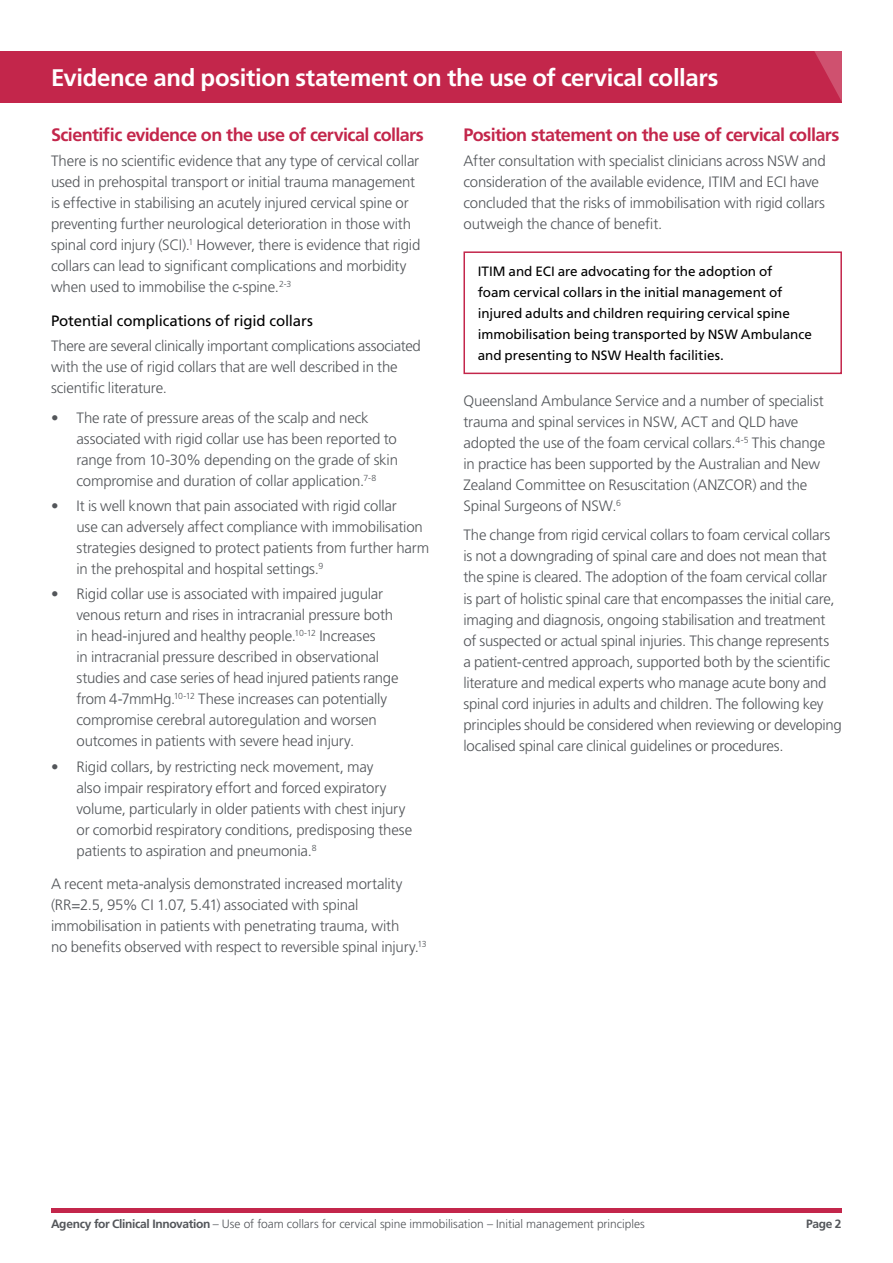
<style>
.page{position:relative;width:893px;height:1263px;background:#fff}
.page>*{position:absolute;margin:0;border:0;box-sizing:border-box;transform-origin:0 0}
._1__HeadingWhite_Lon{font:700 24px "Frutiger LT Std";letter-spacing:-.015em;color:#fff}
._2__Subheading_Bold{font:700 18px "Frutiger LT Std";letter-spacing:-.03em;color:#c3264b}
._5__Body_Copy_10_14p{font:300 15px/21px "Frutiger LT Std";letter-spacing:-.015em;color:#53565a}
._4__MiniSubHeading_B{font:15px "Frutiger LT Std";letter-spacing:-.01em;color:#000101}
.Highlight_BodyCopy{font:13.5px/21px "Frutiger LT Std";letter-spacing:-.005em;color:#000}
.t1{font:300 12px "Frutiger LT Std";letter-spacing:-.005em;color:#53565a}
.t2{font:700 12px "Frutiger LT Std";color:#53565a}
.s1{font-weight:700}
</style>
<div class="page">
<hr style="left:51px;top:1209px;width:791px;height:4px;background:#c3264b">
<div style="left:0;top:51px;width:842px;height:51px;background:#c3264b"></div>
<svg style="left:814px;top:51px;width:28px;height:51px"></svg>
<div style="left:463px;top:251px;width:379px;height:123px;border:2px solid #c3264b"></div>
<p class="_1__HeadingWhite_Lon" style="left:51px;top:63px;width:669px">Evidence and position statement on the use of cervical collars</p>
<h2 class="_2__Subheading_Bold" style="left:51px;top:124px;width:374px">Scientific evidence on the use of cervical collars</h2>
<p class="_5__Body_Copy_10_14p" style="left:51px;top:151px;width:371px">There is no scientific evidence that any type of cervical collar used in prehospital transport or initial trauma management is effective in stabilising an acutely injured cervical spine or preventing further neurological deterioration in those with spinal cord injury (SCI).<sup>1</sup> However, there is evidence that rigid collars can lead to significant complications and morbidity when used to immobilise the c-spine.<sup>2-3</sup></p>
<p class="_4__MiniSubHeading_B" style="left:51px;top:312px;width:263px">Potential complications of rigid collars</p>
<p class="_5__Body_Copy_10_14p" style="left:51px;top:336px;width:371px">There are several clinically important complications associated with the use of rigid collars that are well described in the scientific literature.</p>
<p class="_5__Body_Copy_10_14p" style="left:77px;top:407px;width:323px;text-indent:-26px">• The rate of pressure areas of the scalp and neck associated with rigid collar use has been reported to range from 10-30% depending on the grade of skin compromise and duration of collar application.<sup>7-8</sup></p>
<p class="_5__Body_Copy_10_14p" style="left:77px;top:496px;width:354px;text-indent:-26px">• It is well known that pain associated with rigid collar<br>use can adversely affect compliance with immobilisation strategies designed to protect patients from further harm in the prehospital and hospital settings.<sup>9</sup></p>
<p class="_5__Body_Copy_10_14p" style="left:77px;top:584px;width:323px;text-indent:-26px">• Rigid collar use is associated with impaired jugular venous return and rises in intracranial pressure both in head-injured and healthy people.<sup>10-12</sup> Increases<br>in intracranial pressure described in observational studies and case series of head injured patients range from 4-7mmHg.<sup>10-12</sup> These increases can potentially compromise cerebral autoregulation and worsen outcomes in patients with severe head injury.</p>
<p class="_5__Body_Copy_10_14p" style="left:77px;top:756px;width:337px;text-indent:-26px">• Rigid collars, by restricting neck movement, may<br>also impair respiratory effort and forced expiratory volume, particularly in older patients with chest injury or comorbid respiratory conditions, predisposing these patients to aspiration and pneumonia.<sup>8</sup></p>
<p class="_5__Body_Copy_10_14p" style="left:51px;top:874px;width:377px">A recent meta-analysis demonstrated increased mortality (RR=2.5, 95% CI 1.07, 5.41) associated with spinal immobilisation in patients with penetrating trauma, with<br>no benefits observed with respect to reversible spinal injury.<sup>13</sup></p>
<h2 class="_2__Subheading_Bold" style="left:463px;top:124px;width:377px">Position statement on the use of cervical collars</h2>
<p class="_5__Body_Copy_10_14p" style="left:463px;top:151px;width:364px">After consultation with specialist clinicians across NSW and consideration of the available evidence, ITIM and ECI have concluded that the risks of immobilisation with rigid collars outweigh the chance of benefit.</p>
<p class="Highlight_BodyCopy" style="left:478px;top:261px;width:336px">ITIM and ECI are advocating for the adoption of<br>foam cervical collars in the initial management of injured adults and children requiring cervical spine immobilisation being transported by NSW Ambulance and presenting to NSW Health facilities.</p>
<p class="_5__Body_Copy_10_14p" style="left:463px;top:390px;width:363px">Queensland Ambulance Service and a number of specialist trauma and spinal services in NSW, ACT and QLD have adopted the use of the foam cervical collars.<sup>4-5</sup> This change in practice has been supported by the Australian and New Zealand Committee on Resuscitation (ANZCOR) and the Spinal Surgeons of NSW.<sup>6</sup></p>
<p class="_5__Body_Copy_10_14p" style="left:463px;top:525px;width:380px">The change from rigid cervical collars to foam cervical collars is not a downgrading of spinal care and does not mean that the spine is cleared. The adoption of the foam cervical collar<br>is part of holistic spinal care that encompasses the initial care, imaging and diagnosis, ongoing stabilisation and treatment of suspected or actual spinal injuries. This change represents<br>a patient-centred approach, supported both by the scientific literature and medical experts who manage acute bony and spinal cord injuries in adults and children. The following key principles should be considered when reviewing or developing localised spinal care clinical guidelines or procedures.</p>
<p class="t1" style="left:51px;top:1217px;width:595px"><span class="s1">Agency for Clinical Innovation</span> – Use of foam collars for cervical spine immobilisation – Initial management principles</p>
<p class="t2" style="left:806px;top:1217px;width:37px">Page 2</p>
</div>
